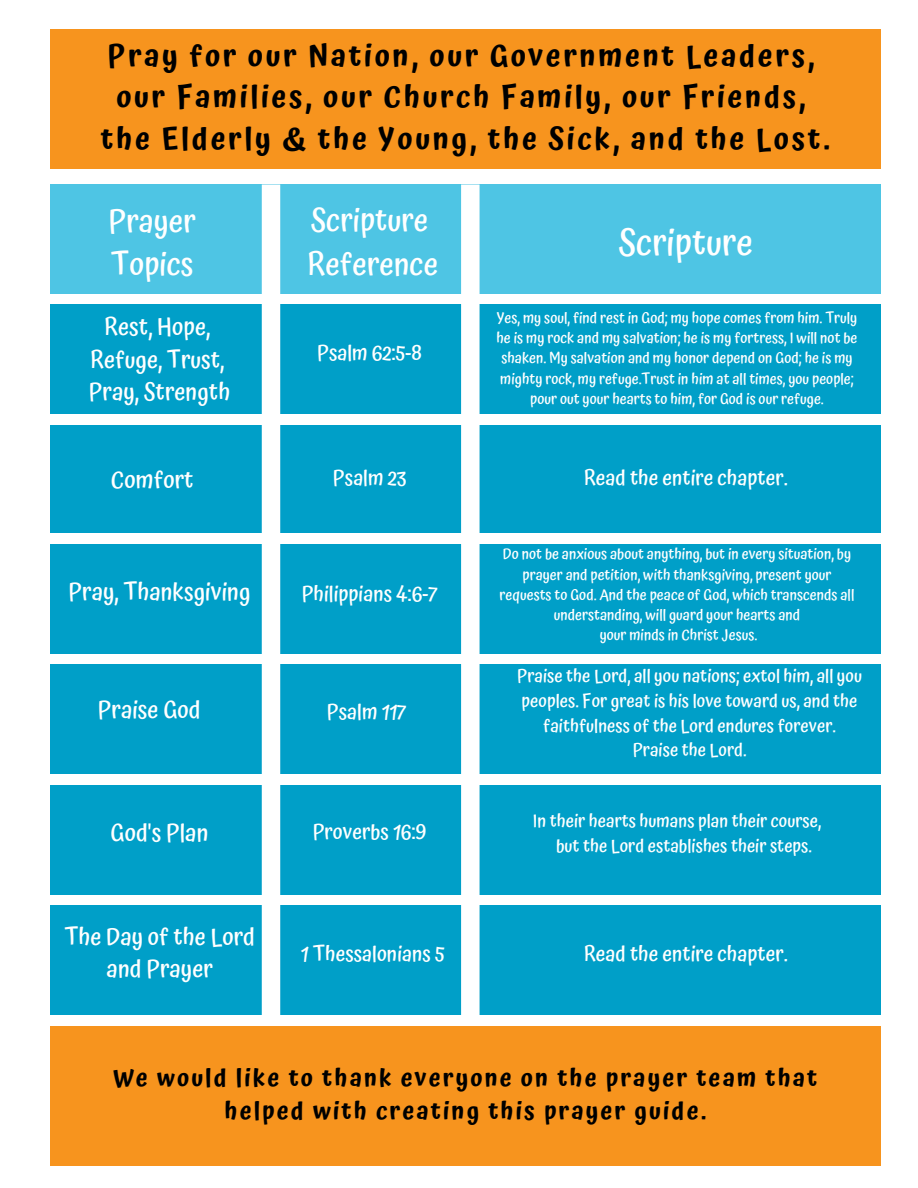
<style>
.page{position:relative;width:918px;height:1188px;background:#fff}
.page>*{position:absolute;margin:0;border:0;box-sizing:border-box;transform-origin:0 0}
.t1{font:500 36px "Atma";color:#fff}
.t2{font:500 31.5px/43.8px "Atma";color:#fff}
.t3{font:600 30px/41.7px "Atma";letter-spacing:.085em;color:#000;text-align:center}
.t4{font:500 24px/32.7px "Atma";color:#fff;text-align:center}
.t5{font:600 24px/32.7px "Atma";letter-spacing:.085em;color:#000;text-align:center}
.t6{font:500 21px "Atma";color:#fff}
.t7{font:500 18px/24.8px "Atma";color:#fff;text-align:center}
.t8{font:500 15px/20.2px "Atma";color:#fff;text-align:center}
</style>
<div class="page">
<div style="left:50px;top:185px;width:831px;height:109px;background:#4ec5e4"></div>
<div style="left:50px;top:305px;width:831px;height:109px;background:#009fc8"></div>
<div style="left:50px;top:425px;width:831px;height:108px;background:#009fc8"></div>
<div style="left:50px;top:545px;width:831px;height:109px;background:#009fc8"></div>
<div style="left:50px;top:665px;width:831px;height:109px;background:#009fc8"></div>
<div style="left:50px;top:785px;width:831px;height:109px;background:#009fc8"></div>
<div style="left:50px;top:906px;width:831px;height:109px;background:#009fc8"></div>
<div style="left:50px;top:29px;width:831px;height:140px;background:#f7941e"></div>
<svg style="left:461px;top:185px;width:19px;height:830px"></svg>
<div style="left:262px;top:185px;width:18px;height:830px;background:#fff"></div>
<div style="left:50px;top:1026px;width:831px;height:140px;background:#f7941e"></div>
<h3 class="t3" style="left:101px;top:34px;width:731px">Pray for our Nation, our Government Leaders, our Families, our Church Family, our Friends, the Elderly &amp; the Young, the Sick, and the Lost.</h3>
<h2 class="t2" style="left:109px;top:199px;width:89px">Prayer<br>Topics</h2>
<h2 class="t2" style="left:307px;top:198px;width:133px">Scripture<br>Reference</h2>
<h3 class="t4" style="left:89px;top:310px;width:143px">Rest, Hope,<br>Refuge, Trust,<br>Pray, Strength</h3>
<h3 class="t4" style="left:111px;top:464px;width:84px">Comfort</h3>
<h3 class="t4" style="left:69px;top:576px;width:184px">Pray, Thanksgiving</h3>
<h3 class="t4" style="left:98px;top:694px;width:104px">Praise God</h3>
<h3 class="t4" style="left:111px;top:816px;width:99px">God's Plan</h3>
<h3 class="t4" style="left:64px;top:920px;width:192px">The Day of the Lord and Prayer</h3>
<h3 class="t6" style="left:317px;top:341px;width:107px">Psalm 62:5-8</h3>
<h3 class="t6" style="left:333px;top:466px;width:75px">Psalm 23</h3>
<h3 class="t6" style="left:302px;top:581px;width:137px">Philippians 4:6-7</h3>
<h3 class="t6" style="left:327px;top:700px;width:81px">Psalm 117</h3>
<h3 class="t6" style="left:313px;top:820px;width:115px">Proverbs 16:9</h3>
<h3 class="t6" style="left:301px;top:941px;width:145px">1 Thessalonians 5</h3>
<h1 class="t1" style="left:618px;top:221px;width:136px">Scripture</h1>
<p class="t8" style="left:497px;top:308px;width:363px">Yes, my soul, find rest in God; my hope comes from him. Truly he is my rock and my salvation; he is my fortress, I will not be shaken. My salvation and my honor depend on God; he is my mighty rock, my refuge.Trust in him at all times, you people; pour out your hearts to him, for God is our refuge.</p>
<h3 class="t6" style="left:584px;top:466px;width:205px">Read the entire chapter.</h3>
<p class="t8" style="left:500px;top:544px;width:356px">Do not be anxious about anything, but in every situation, by prayer and petition, with thanksgiving, present your requests to God. And the peace of God, which transcends all understanding, will guard your hearts and<br>your minds in Christ Jesus.</p>
<p class="t7" style="left:517px;top:663px;width:346px">Praise the Lord, all you nations; extol him, all you peoples. For great is his love toward us, and the faithfulness of the Lord endures forever.<br>Praise the Lord.</p>
<p class="t7" style="left:556px;top:808px;width:267px;text-align:left;text-indent:-23px">In their hearts humans plan their course, but the Lord establishes their steps.</p>
<h3 class="t6" style="left:584px;top:941px;width:205px">Read the entire chapter.</h3>
<h3 class="t5" style="left:113px;top:1061px;width:705px">We would like to thank everyone on the prayer team that helped with creating this prayer guide.</h3>
</div>
